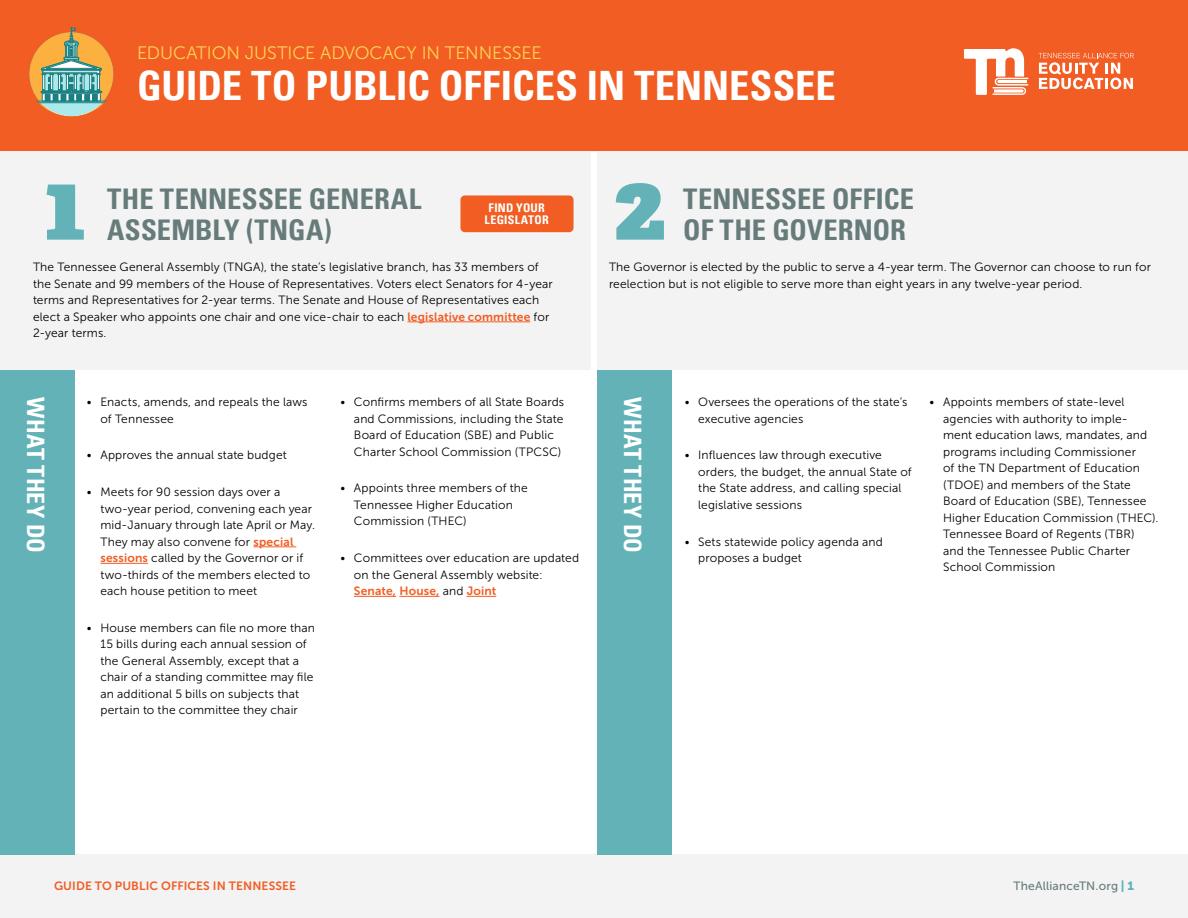
<style>
.page{position:relative;width:1188px;height:918px;background:#fff}
.page>*{position:absolute;margin:0;border:0;box-sizing:border-box;transform-origin:0 0}
.t1{font:800 94.5px "Adelle";color:#63b2b8}
.t2{font:700 condensed 40.5px "Univers LT";color:#fff}
.t3{font:700 condensed 28.5px/31.5px "Univers LT";letter-spacing:.005em;color:#677b7a}
.t4{font:700 condensed 24px "Univers LT";letter-spacing:.02em;color:#fff}
.t5{font:18px "Museo Sans 300";letter-spacing:-.005em;color:#ffd457}
.t6{font:12px/16.5px "Museo Sans 300";letter-spacing:.015em;color:#000}
.t7{font:12px "Museo Sans 700";letter-spacing:.01em;color:#f15d22}
.t8{font:12px "Museo Sans 500";letter-spacing:.015em;color:#677b7a}
.t9{font:700 condensed 12px/12px "Univers LT";letter-spacing:.02em;color:#fff;text-align:center}
.s1{font-family:"Museo Sans 700";color:#f15d22}
.s2{font-family:"Museo Sans 300";color:#000}
.s3{font-family:"Museo Sans 900";color:#63b2b8}
</style>
<div class="page">
<div style="left:0;top:854px;width:1188px;height:64px;background:#f3f3f4"></div>
<div style="left:0;top:0;width:1188px;height:146px;background:#f15d22"></div>
<svg style="left:964px;top:48px;width:65px;height:47px"></svg>
<svg style="left:1039px;top:53px;width:95px;height:36px"></svg>
<svg style="left:30px;top:27px;width:83px;height:89px"></svg>
<div style="left:0;top:146px;width:1188px;height:6px;background:#f15d22"></div>
<div style="left:0;top:152px;width:1188px;height:218px;background:#f3f3f4"></div>
<hr style="left:407px;top:322px;width:123px;height:1px;background:#f15d22">
<div style="left:0;top:370px;width:74px;height:484px;background:#63b2b8"></div>
<div style="left:597px;top:370px;width:74px;height:484px;background:#63b2b8"></div>
<div style="left:591px;top:152px;width:6px;height:218px;background:#fff"></div>
<hr style="left:253px;top:547px;width:43px;height:1px;background:#f15d22">
<hr style="left:100px;top:563px;width:48px;height:1px;background:#f15d22">
<hr style="left:354px;top:596px;width:42px;height:1px;background:#f15d22">
<hr style="left:399px;top:596px;width:40px;height:1px;background:#f15d22">
<svg style="left:467px;top:596px;width:29px;height:1px"></svg>
<div style="left:460px;top:195px;width:114px;height:37px;background:#f15d22;border-radius:4px"></div>
<h3 class="t5" style="left:137px;top:44px;width:406px">EDUCATION JUSTICE ADVOCACY IN TENNESSEE</h3>
<h2 class="t2" style="left:137px;top:61px;width:700px">GUIDE TO PUBLIC OFFICES IN TENNESSEE</h2>
<h1 class="t1" style="left:44px;top:144px;width:42px">1</h1>
<h3 class="t3" style="left:107px;top:183px;width:316px">THE TENNESSEE GENERAL<br>ASSEMBLY (TNGA)</h3>
<p class="t6" style="left:33px;top:259px;width:521px">The Tennessee General Assembly (TNGA), the state’s legislative branch, has 33 members of the Senate and 99 members of the House of Representatives. Voters elect Senators for 4-year terms and Representatives for 2-year terms. The Senate and House of Representatives each elect a Speaker who appoints one chair and one vice-chair to each <span class="s1">legislative committee</span> for 2-year terms.</p>
<p class="t9" style="left:485px;top:202px;width:66px">FIND YOUR<br>LEGISLATOR</p>
<h1 class="t1" style="left:613px;top:144px;width:55px">2</h1>
<h3 class="t3" style="left:683px;top:183px;width:232px">TENNESSEE OFFICE<br>OF THE GOVERNOR</h3>
<p class="t6" style="left:609px;top:259px;width:543px">The Governor is elected by the public to serve a 4-year term. The Governor can choose to run for reelection but is not eligible to serve more than eight years in any twelve-year period.</p>
<h3 class="t4" style="left:50px;top:397px;width:157px;rotate:90deg">WHAT THEY DO</h3>
<h3 class="t4" style="left:647px;top:397px;width:157px;rotate:90deg">WHAT THEY DO</h3>
<p class="t6" style="left:354px;top:394px;width:212px;text-indent:-14px">• Confirms members of all State Boards and Commissions, including the State Board of Education (SBE) and Public Charter School Commission (TPCSC)</p>
<p class="t6" style="left:354px;top:480px;width:175px;text-indent:-14px">• Appoints three members of the<br>Tennessee Higher Education<br>Commission (THEC)</p>
<p class="t6" style="left:354px;top:550px;width:227px;text-indent:-14px">• Committees over education are updated on the General Assembly website:</p>
<p class="t7" style="left:354px;top:584px;width:144px">Senate, House, <span class="s2">and</span> Joint</p>
<p class="t6" style="left:100px;top:394px;width:209px;text-indent:-14px">• Enacts, amends, and repeals the laws of Tennessee</p>
<p class="t6" style="left:87px;top:447px;width:201px">• Approves the annual state budget</p>
<p class="t6" style="left:100px;top:484px;width:216px;text-indent:-14px">• Meets for 90 session days over a two-year period, convening each year mid-January through late April or May.<br>They may also convene for <span class="s1">special sessions</span> called by the Governor or if two-thirds of the members elected to each house petition to meet</p>
<p class="t6" style="left:100px;top:620px;width:216px;text-indent:-14px">• House members can file no more than 15 bills during each annual session of the General Assembly, except that a chair of a standing committee may file an additional 5 bills on subjects that pertain to the committee they chair</p>
<p class="t6" style="left:698px;top:394px;width:211px;text-indent:-14px">• Oversees the operations of the state’s executive agencies</p>
<p class="t6" style="left:698px;top:447px;width:215px;text-indent:-14px">• Influences law through executive orders, the budget, the annual State of the State address, and calling special legislative sessions</p>
<p class="t6" style="left:698px;top:533px;width:186px;text-indent:-14px">• Sets statewide policy agenda and proposes a budget</p>
<p class="t6" style="left:943px;top:394px;width:217px;text-indent:-14px">• Appoints members of state-level agencies with authority to imple&shy;ment education laws, mandates, and programs including Commissioner<br>of the TN Department of Education (TDOE) and members of the State<br>Board of Education (SBE), Tennessee<br>Higher Education Commission (THEC).<br>Tennessee Board of Regents (TBR)<br>and the Tennessee Public Charter<br>School Commission</p>
<p class="t7" style="left:54px;top:879px;width:244px">GUIDE TO PUBLIC OFFICES IN TENNESSEE</p>
<p class="t8" style="left:1013px;top:880px;width:122px">TheAllianceTN.org <span class="s3">| 1</span></p>
</div>
